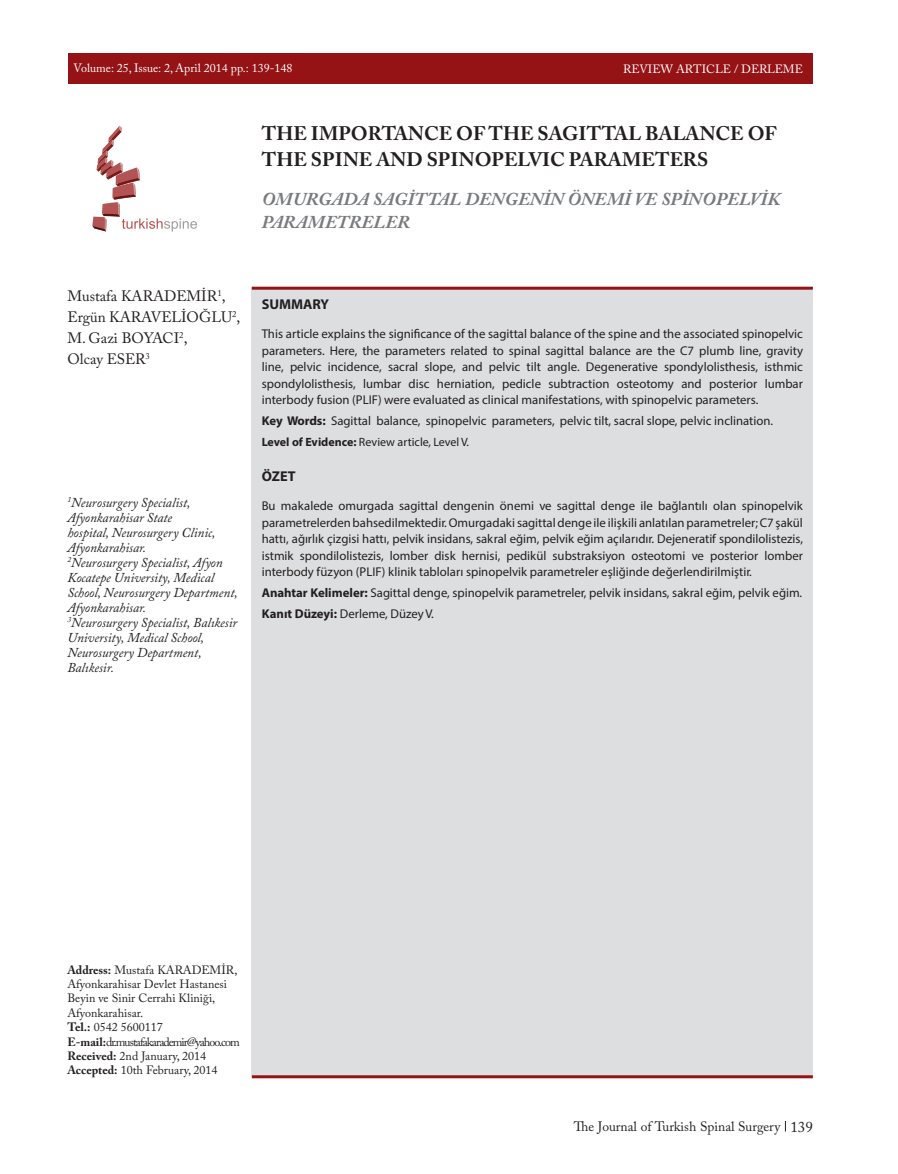
<style>
.page{position:relative;width:898px;height:1174px;background:#fff}
.page>*{position:absolute;margin:0;border:0;box-sizing:border-box;transform-origin:0 0}
.İNG_başlık{font:700 19.5px/25.5px "Adobe Caslon Pro";color:#231f20}
.TR_başlık{font:italic 700 18px/22.5px "Adobe Caslon Pro";color:#787a7d}
.yazarlar{font:15px "Adobe Caslon Pro";color:#231f20}
.özet_başlık_başlık{font:700 14.25px "Myriad Pro";color:#231f20}
.kurum{font:italic 13.5px/15px "Adobe Caslon Pro";color:#231f20}
.METİN{font:13.5px "Adobe Caslon Pro";color:#231f20}
.Özet_metin{font:12.75px/16.5px "Myriad Pro";color:#231f20;text-align:justify}
.Adres{font:12px/14.4px "Adobe Caslon Pro";color:#231f20}
.METİN-2{font:12px "Adobe Caslon Pro";color:#fff}
.Özet_metin-2{font:12px "Myriad Pro";color:#231f20}
.Adres-2{font:12px "Adobe Caslon Pro";letter-spacing:-.08em;color:#231f20}
.s1{font-weight:700}
.s2{font-size:15px}
</style>
<div class="page">
<div style="left:252px;top:287px;width:560px;height:788px;background:#dddedf"></div>
<div style="left:68px;top:54px;width:744px;height:30px;background:#951215"></div>
<hr style="left:252px;top:287px;width:560px;height:3px;background:#951215">
<hr style="left:252px;top:1075px;width:560px;height:3px;background:#951215">
<svg style="left:92px;top:126px;width:105px;height:105px"></svg>
<p class="METİN-2" style="left:74px;top:61px;width:220px">Volume: 25, Issue: 2, April 2014 pp.: 139-148</p>
<p class="METİN-2" style="left:623px;top:62px;width:181px">REVIEW ARTICLE / DERLEME</p>
<p class="İNG_başlık" style="left:261px;top:121px;width:516px">THE IMPORTANCE OF THE SAGITTAL BALANCE OF<br>THE SPINE AND SPINOPELVIC PARAMETERS</p>
<p class="TR_başlık" style="left:261px;top:188px;width:520px">OMURGADA SAGİTTAL DENGENİN ÖNEMİ VE SPİNOPELVİK<br>PARAMETRELER</p>
<p class="yazarlar" style="left:67px;top:287px;width:160px">Mustafa KARADEMİR<sup>1</sup>,</p>
<p class="yazarlar" style="left:67px;top:308px;width:174px">Ergün KARAVELİOĞLU<sup>2</sup>,</p>
<p class="yazarlar" style="left:67px;top:329px;width:122px">M. Gazi BOYACI<sup>2</sup>,</p>
<p class="yazarlar" style="left:67px;top:350px;width:84px">Olcay ESER<sup>3</sup></p>
<p class="kurum" style="left:67px;top:494px;width:150px"><sup>1</sup>Neurosurgery Specialist,<br>Afyonkarahisar State hospital, Neurosurgery Clinic,<br>Afyonkarahisar.</p>
<p class="kurum" style="left:67px;top:554px;width:172px"><sup>2</sup>Neurosurgery Specialist, Afyon<br>Kocatepe University, Medical<br>School, Neurosurgery Department,<br>Afyonkarahisar.</p>
<p class="kurum" style="left:67px;top:614px;width:171px"><sup>3</sup>Neurosurgery Specialist, Balıkesir<br>University, Medical School,<br>Neurosurgery Department,<br>Balıkesir.</p>
<p class="özet_başlık_başlık" style="left:261px;top:295px;width:69px">SUMMARY</p>
<p class="Özet_metin" style="left:261px;top:326px;width:542px">This article explains the significance of the sagittal balance of the spine and the associated spinopelvic parameters. Here, the parameters related to spinal sagittal balance are the C7 plumb line, gravity line, pelvic incidence, sacral slope, and pelvic tilt angle. Degenerative spondylolisthesis, isthmic spondylolisthesis, lumbar disc herniation, pedicle subtraction osteotomy and posterior lumbar interbody fusion (PLIF) were evaluated as clinical manifestations, with spinopelvic parameters.</p>
<p class="Özet_metin" style="left:261px;top:412px;width:512px"><span class="s1">Key Words:</span> Sagittal balance, spinopelvic parameters, pelvic tilt, sacral slope, pelvic inclination.</p>
<p class="Özet_metin-2" style="left:261px;top:434px;width:208px"><span class="s1">Level of Evidence:</span> Review article, Level V.</p>
<p class="özet_başlık_başlık" style="left:261px;top:467px;width:36px">ÖZET</p>
<p class="Özet_metin" style="left:261px;top:497px;width:542px">Bu makalede omurgada sagittal dengenin önemi ve sagittal denge ile bağlantılı olan spinopelvik parametrelerden bahsedilmektedir. Omurgadaki sagittal denge ile ilişkili anlatılan parametreler; C7 şakül hattı, ağırlık çizgisi hattı, pelvik insidans, sakral eğim, pelvik eğim açılarıdır. Dejeneratif spondilolistezis, istmik spondilolistezis, lomber disk hernisi, pedikül substraksiyon osteotomi ve posterior lomber interbody füzyon (PLIF) klinik tabloları spinopelvik parametreler eşliğinde değerlendirilmiştir.</p>
<p class="Özet_metin" style="left:261px;top:584px;width:542px"><span class="s1">Anahtar Kelimeler:</span> Sagittal denge, spinopelvik parametreler, pelvik insidans, sakral eğim, pelvik eğim.</p>
<p class="Özet_metin" style="left:261px;top:605px;width:174px"><span class="s1">Kanıt Düzeyi:</span> Derleme, Düzey V.</p>
<p class="Adres" style="left:67px;top:962px;width:172px"><span class="s1">Address:</span> Mustafa KARADEMİR,<br>Afyonkarahisar Devlet Hastanesi<br>Beyin ve Sinir Cerrahi Kliniği,<br>Afyonkarahisar.</p>
<p class="Adres" style="left:67px;top:1019px;width:97px"><span class="s1">Tel.:</span> 0542 5600117</p>
<p class="Adres-2" style="left:67px;top:1034px;width:174px"><span class="s1">E-mail:</span>dr.mustafakarademir@yahoo.com</p>
<p class="Adres" style="left:67px;top:1048px;width:140px"><span class="s1">Received:</span> 2nd January, 2014</p>
<p class="Adres" style="left:67px;top:1063px;width:151px"><span class="s1">Accepted:</span> 10th February, 2014</p>
<p class="METİN" style="left:573px;top:1118px;width:240px">The Journal of Turkish Spinal Surgery <span class="s2">139</span></p>
</div>
